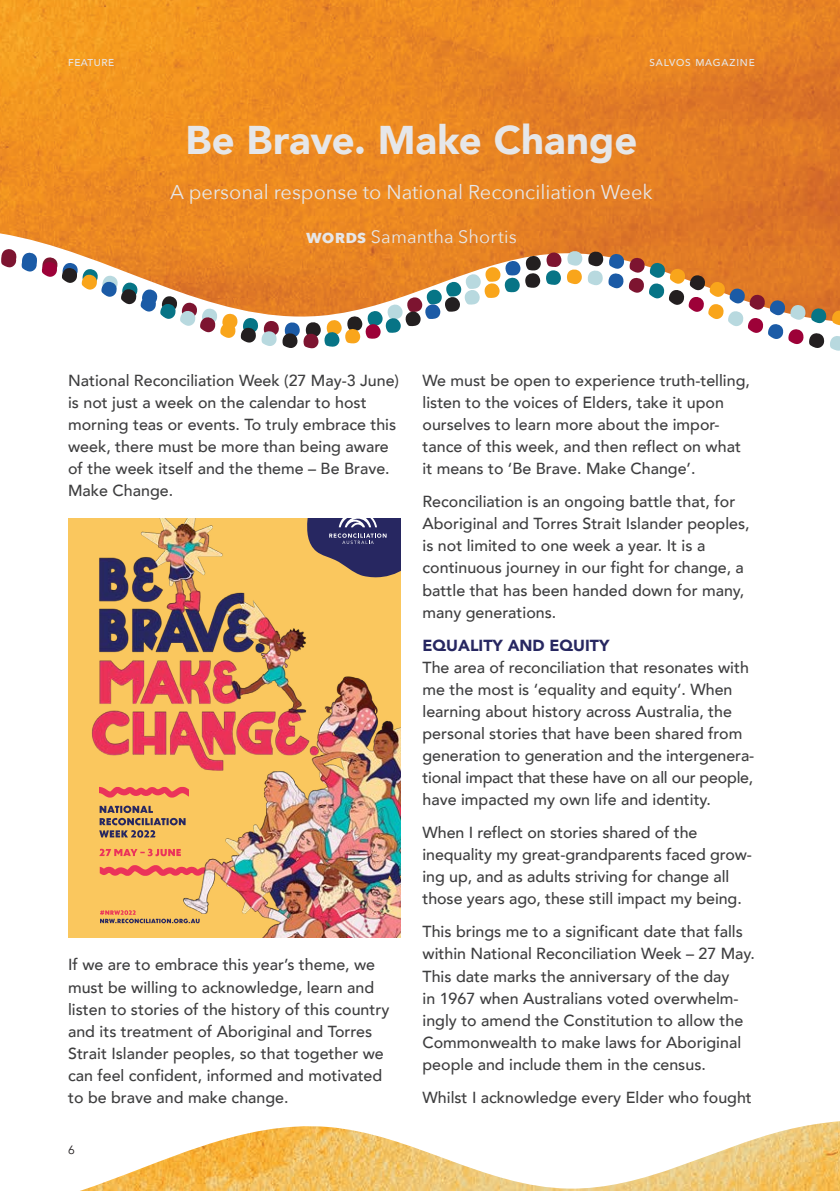
<style>
.page{position:relative;width:840px;height:1191px;background:#fff}
.page>*{position:absolute;margin:0;border:0;box-sizing:border-box;transform-origin:0 0}
.Salvos_Header{font:900 40px "Avenir";color:#e6e7e9}
.Salvos_Subhead{font:20px "Avenir Next";color:#e6e7e9}
.Salvos_By-Line{font:18px "Avenir Next";letter-spacing:.01em;color:#e6e7e9}
.Salvos_Body{font:500 16px/22px "Avenir";color:#3e3e3f}
.Intext_Subhead{font:900 16px "Avenir";color:#272761}
.t1{font:12px "Avenir";color:#231f20}
.Page_name_-_Left{font:500 10px "Avenir";letter-spacing:.08em;color:#e6e7e9}
.Page_name_-_Left-2{font:500 10px "Avenir";letter-spacing:.06em;color:#e6e7e9}
.s1{font-weight:700}
</style>
<div class="page">
<img style="left:0;top:0;width:839px;height:249px">
<svg style="left:1px;top:249px;width:838px;height:102px"></svg>
<img style="left:80px;top:1121px;width:759px;height:70px">
<div style="left:68px;top:518px;width:332px;height:419px;background:#fac75e"></div>
<img style="left:91px;top:518px;width:309px;height:419px">
<p class="Page_name_-_Left-2" style="left:68px;top:54px;width:47px">FEATURE</p>
<p class="Page_name_-_Left" style="left:649px;top:54px;width:107px">SALVOS MAGAZINE</p>
<p class="Salvos_Header" style="left:185px;top:106px;width:453px">Be Brave. Make Change</p>
<p class="Salvos_Subhead" style="left:170px;top:180px;width:483px">A personal response to National Reconciliation Week</p>
<p class="Salvos_By-Line" style="left:306px;top:226px;width:212px"><span class="s1">WORDS</span> Samantha Shortis</p>
<p class="Salvos_Body" style="left:68px;top:368px;width:332px">National Reconciliation Week (27 May-3 June) is not just a week on the calendar to host morning teas or events. To truly embrace this week, there must be more than being aware of the week itself and the theme – Be Brave.<br>Make Change.</p>
<p class="Salvos_Body" style="left:68px;top:953px;width:322px">If we are to embrace this year’s theme, we must be willing to acknowledge, learn and listen to stories of the history of this country and its treatment of Aboriginal and Torres Strait Islander peoples, so that together we can feel confident, informed and motivated to be brave and make change.</p>
<p class="t1" style="left:68px;top:1142px;width:8px">6</p>
<p class="Salvos_Body" style="left:422px;top:368px;width:329px">We must be open to experience truth-telling, listen to the voices of Elders, take it upon ourselves to learn more about the impor&shy;tance of this week, and then reflect on what it means to ‘Be Brave. Make Change’.</p>
<p class="Salvos_Body" style="left:422px;top:490px;width:328px">Reconciliation is an ongoing battle that, for Aboriginal and Torres Strait Islander peoples, is not limited to one week a year. It is a continuous journey in our fight for change, a battle that has been handed down for many, many generations.</p>
<p class="Intext_Subhead" style="left:422px;top:631px;width:188px">EQUALITY AND EQUITY</p>
<p class="Salvos_Body" style="left:422px;top:655px;width:333px">The area of reconciliation that resonates with me the most is ‘equality and equity’. When learning about history across Australia, the personal stories that have been shared from generation to generation and the intergenera&shy;tional impact that these have on all our people, have impacted my own life and identity.</p>
<p class="Salvos_Body" style="left:422px;top:820px;width:331px">When I reflect on stories shared of the inequality my great-grandparents faced grow&shy;ing up, and as adults striving for change all those years ago, these still impact my being.</p>
<p class="Salvos_Body" style="left:422px;top:920px;width:333px">This brings me to a significant date that falls within National Reconciliation Week – 27 May.<br>This date marks the anniversary of the day<br>in 1967 when Australians voted overwhelm&shy;ingly to amend the Constitution to allow the Commonwealth to make laws for Aboriginal people and include them in the census.</p>
<p class="Salvos_Body" style="left:422px;top:1085px;width:330px">Whilst I acknowledge every Elder who fought</p>
</div>
